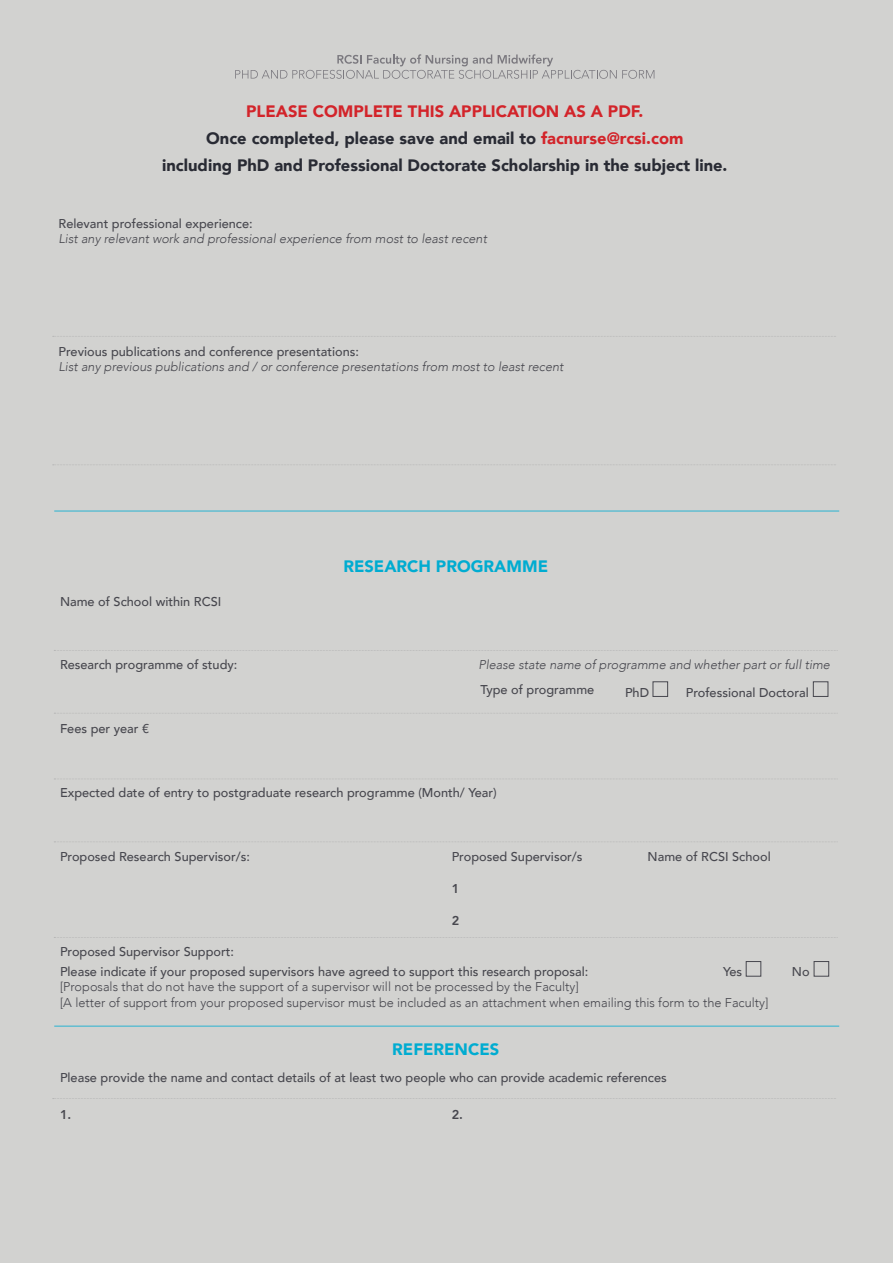
<style>
.page{position:relative;width:893px;height:1263px;background:#d2d2d0}
.page>*{position:absolute;margin:0;border:0;box-sizing:border-box;transform-origin:0 0}
.t1{font:900 16.5px/27px "Avenir";color:#292b34;text-align:center}
.t2{font:900 16.5px "Avenir";color:#00acd1}
.t3{font:500 12.75px/19.5px "Avenir";color:#47474e}
.t4{font:italic 300 12.75px "Avenir";color:#47474e}
.t5{font:300 12.75px/15.3px "Avenir";color:#47474e}
.t6{font:500 12.75px "Avenir";color:#46464d}
.t7{font:800 12.75px "Avenir";color:#47474e}
.s1{color:#d3242a}
</style>
<div class="page">
<svg style="left:235px;top:54px;width:419px;height:25px"></svg>
<svg style="left:53px;top:464px;width:783px;height:1px"></svg>
<svg style="left:53px;top:336px;width:783px;height:1px"></svg>
<svg style="left:54px;top:650px;width:784px;height:1px"></svg>
<svg style="left:54px;top:713px;width:781px;height:1px"></svg>
<svg style="left:54px;top:841px;width:781px;height:1px"></svg>
<svg style="left:54px;top:937px;width:784px;height:1px"></svg>
<svg style="left:53px;top:1098px;width:783px;height:1px"></svg>
<hr style="left:54px;top:510px;width:785px;height:2px;background:#00acd1">
<hr style="left:54px;top:1025px;width:785px;height:2px;background:#00acd1">
<div style="left:814px;top:961px;width:15px;height:15px;border:1px solid #47474e"></div>
<div style="left:746px;top:961px;width:15px;height:15px;border:1px solid #47474e"></div>
<div style="left:653px;top:681px;width:15px;height:16px;border:1px solid #47474e"></div>
<div style="left:813px;top:681px;width:15px;height:16px;border:1px solid #47474e"></div>
<p class="t1" style="left:162px;top:98px;width:567px"><span class="s1">PLEASE COMPLETE THIS APPLICATION AS A PDF.<br></span>Once completed, please save and email to <span class="s1">facnurse@rcsi.com<br></span>including PhD and Professional Doctorate Scholarship in the subject line.</p>
<p class="t3" style="left:59px;top:213px;width:196px">Relevant professional experience:</p>
<p class="t4" style="left:59px;top:231px;width:430px">List any relevant work and professional experience from most to least recent</p>
<p class="t3" style="left:59px;top:341px;width:302px">Previous publications and conference presentations:</p>
<p class="t4" style="left:59px;top:359px;width:506px">List any previous publications and / or conference presentations from most to least recent</p>
<p class="t3" style="left:60px;top:591px;width:163px">Name of School within RCSI</p>
<p class="t2" style="left:343px;top:552px;width:206px">RESEARCH PROGRAMME</p>
<p class="t3" style="left:60px;top:654px;width:179px">Research programme of study:</p>
<p class="t4" style="left:478px;top:657px;width:353px">Please state name of programme and whether part or full time</p>
<p class="t3" style="left:60px;top:718px;width:91px">Fees per year €</p>
<p class="t3" style="left:480px;top:679px;width:115px">Type of programme</p>
<p class="t6" style="left:625px;top:681px;width:26px">PhD</p>
<p class="t6" style="left:686px;top:681px;width:125px">Professional Doctoral</p>
<p class="t3" style="left:60px;top:782px;width:438px">Expected date of entry to postgraduate research programme (Month/ Year)</p>
<p class="t3" style="left:60px;top:846px;width:191px">Proposed Research Supervisor/s:</p>
<p class="t3" style="left:452px;top:846px;width:132px">Proposed Supervisor/s</p>
<p class="t3" style="left:648px;top:846px;width:125px">Name of RCSI School</p>
<p class="t7" style="left:452px;top:878px;width:9px">1</p>
<p class="t7" style="left:452px;top:910px;width:9px">2</p>
<p class="t3" style="left:60px;top:941px;width:530px">Proposed Supervisor Support:<br>Please indicate if your proposed supervisors have agreed to support this research proposal:</p>
<p class="t3" style="left:723px;top:961px;width:21px">Yes</p>
<p class="t3" style="left:792px;top:961px;width:19px">No</p>
<p class="t5" style="left:60px;top:979px;width:710px">[Proposals that do not have the support of a supervisor will not be processed by the Faculty]<br>[A letter of support from your proposed supervisor must be included as an attachment when emailing this form to the Faculty]</p>
<p class="t2" style="left:392px;top:1035px;width:108px">REFERENCES</p>
<p class="t3" style="left:60px;top:1067px;width:608px">Please provide the name and contact details of at least two people who can provide academic references</p>
<p class="t7" style="left:60px;top:1104px;width:13px">1.</p>
<p class="t7" style="left:452px;top:1104px;width:13px">2.</p>
</div>
